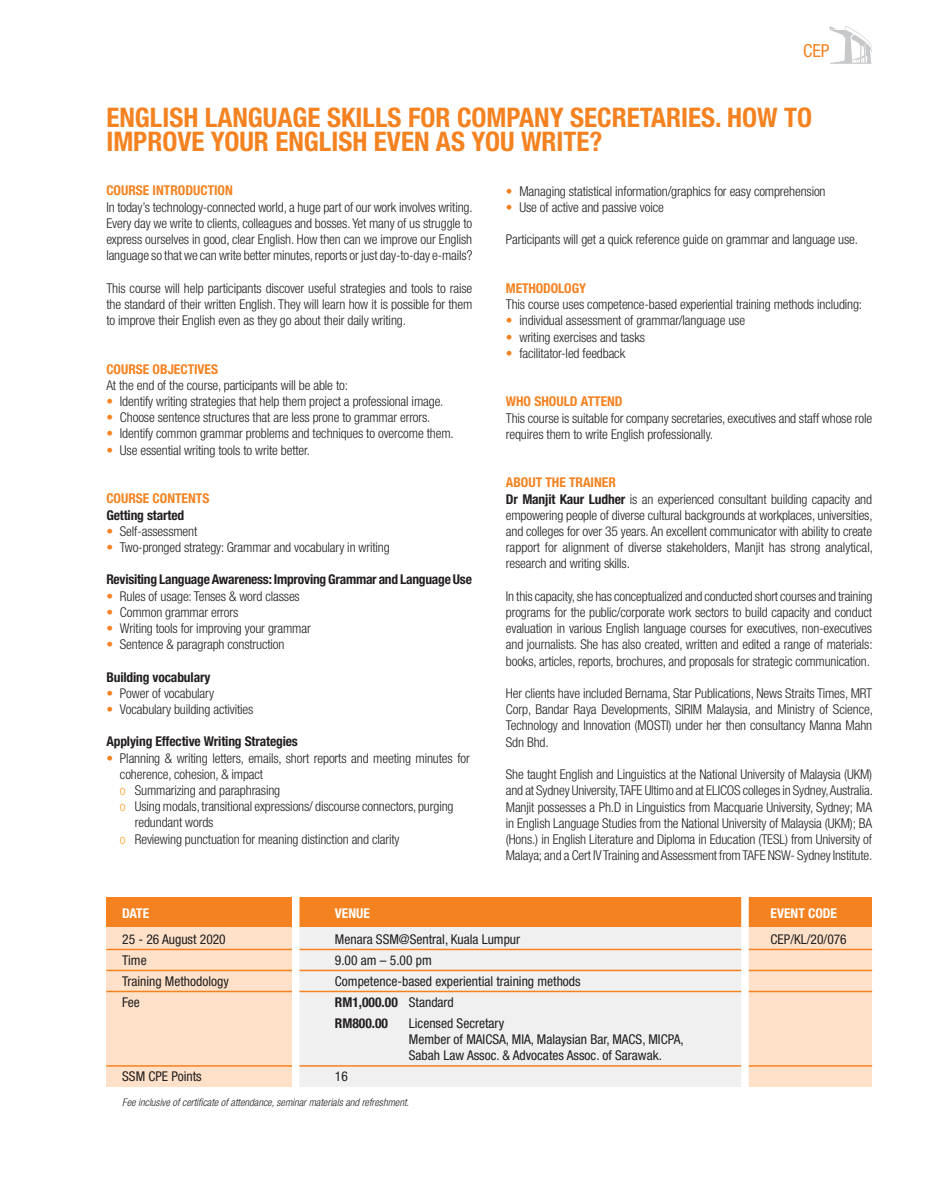
<style>
.page{position:relative;width:936px;height:1191px;background:#fff}
.page>*{position:absolute;margin:0;border:0;box-sizing:border-box;transform-origin:0 0}
.Body_9pt{font:700 condensed 27px/24px "Helvetica Neue";color:#f58220}
.t1{font:condensed 18px "Helvetica Neue";color:#f58220}
.Body_9pt-2{font:300 condensed 13.5px/16.2px "Helvetica Neue";letter-spacing:-.01em;color:#231f20;text-align:justify}
.Body_9pt-3{font:condensed 13.5px "Helvetica Neue";color:#231f20}
.Body_9pt-4{font:700 condensed 13.5px "Helvetica Neue";letter-spacing:-.01em;color:#231f20}
.Body_9pt-5{font:700 condensed 13.5px "Helvetica Neue";color:#f58220}
.Body_9pt-6{font:700 condensed 13.5px "Helvetica Neue";color:#fff}
.Body_9pt-7{font:italic 300 condensed 10.5px "Helvetica Neue";color:#231f20}
.s1{color:#f58220}
.s2{color:#f9a536}
.s3{font-weight:700}
.s4{font-weight:400}
</style>
<div class="page">
<svg style="left:829px;top:26px;width:43px;height:38px"></svg>
<div style="left:106px;top:912px;width:190px;height:175px;background:#fee1c8"></div>
<div style="left:296px;top:912px;width:449px;height:175px;background:#f0f0f1"></div>
<div style="left:745px;top:912px;width:127px;height:175px;background:#fee1c8"></div>
<div style="left:106px;top:897px;width:766px;height:30px;background:#f58220"></div>
<hr style="left:106px;top:948px;width:766px;height:2px;background:#f58220">
<hr style="left:106px;top:969px;width:766px;height:2px;background:#f58220">
<hr style="left:106px;top:990px;width:766px;height:2px;background:#f58220">
<hr style="left:106px;top:1065px;width:766px;height:1px;background:#f58220">
<div style="left:741px;top:891px;width:7px;height:204px;background:#fff"></div>
<div style="left:292px;top:891px;width:7px;height:204px;background:#fff"></div>
<h2 class="t1" style="left:803px;top:40px;width:28px">CEP</h2>
<p class="Body_9pt" style="left:106px;top:105px;width:707px">ENGLISH LANGUAGE SKILLS FOR COMPANY SECRETARIES. HOW TO<br>IMPROVE YOUR ENGLISH EVEN AS YOU WRITE?</p>
<p class="Body_9pt-5" style="left:106px;top:182px;width:128px">COURSE INTRODUCTION</p>
<p class="Body_9pt-2" style="left:106px;top:199px;width:368px">In today’s technology-connected world, a huge part of our work involves writing.<br>Every day we write to clients, colleagues and bosses. Yet many of us struggle to express ourselves in good, clear English. How then can we improve our English language so that we can write better minutes, reports or just day-to-day e-mails?</p>
<p class="Body_9pt-2" style="left:106px;top:280px;width:367px">This course will help participants discover useful strategies and tools to raise the standard of their written English. They will learn how it is possible for them to improve their English even as they go about their daily writing.</p>
<p class="Body_9pt-5" style="left:106px;top:361px;width:113px">COURSE OBJECTIVES</p>
<p class="Body_9pt-2" style="left:106px;top:377px;width:243px">At the end of the course, participants will be able to:</p>
<p class="Body_9pt-2" style="left:106px;top:393px;width:338px"><span class="s1">•</span> Identify writing strategies that help them project a professional image.</p>
<p class="Body_9pt-2" style="left:106px;top:409px;width:325px"><span class="s1">•</span> Choose sentence structures that are less prone to grammar errors.</p>
<p class="Body_9pt-2" style="left:106px;top:425px;width:349px"><span class="s1">•</span> Identify common grammar problems and techniques to overcome them.</p>
<p class="Body_9pt-2" style="left:106px;top:442px;width:205px"><span class="s1">•</span> Use essential writing tools to write better.</p>
<p class="Body_9pt-5" style="left:106px;top:490px;width:104px">COURSE CONTENTS</p>
<p class="Body_9pt-4" style="left:106px;top:506px;width:79px">Getting started</p>
<p class="Body_9pt-2" style="left:106px;top:523px;width:92px"><span class="s1">•</span> Self-assessment</p>
<p class="Body_9pt-2" style="left:106px;top:539px;width:285px"><span class="s1">•</span> Two-pronged strategy: Grammar and vocabulary in writing</p>
<p class="Body_9pt-4" style="left:106px;top:571px;width:367px">Revisiting Language Awareness: Improving Grammar and Language Use</p>
<p class="Body_9pt-2" style="left:106px;top:587px;width:195px"><span class="s1">•</span> Rules of usage: Tenses &amp; word classes</p>
<p class="Body_9pt-2" style="left:106px;top:604px;width:134px"><span class="s1">•</span> Common grammar errors</p>
<p class="Body_9pt-2" style="left:106px;top:620px;width:206px"><span class="s1">•</span> Writing tools for improving your grammar</p>
<p class="Body_9pt-2" style="left:106px;top:636px;width:180px"><span class="s1">•</span> Sentence &amp; paragraph construction</p>
<p class="Body_9pt-4" style="left:106px;top:668px;width:106px">Building vocabulary</p>
<p class="Body_9pt-2" style="left:106px;top:685px;width:109px"><span class="s1">•</span> Power of vocabulary</p>
<p class="Body_9pt-2" style="left:106px;top:701px;width:149px"><span class="s1">•</span> Vocabulary building activities</p>
<p class="Body_9pt-4" style="left:106px;top:733px;width:193px">Applying Effective Writing Strategies</p>
<p class="Body_9pt-2" style="left:120px;top:749px;width:351px;text-indent:-14px"><span class="s1">•</span> Planning &amp; writing letters, emails, short reports and meeting minutes for coherence, cohesion, &amp; impact</p>
<p class="Body_9pt-2" style="left:120px;top:782px;width:162px"><span class="s2">o</span> Summarizing and paraphrasing</p>
<p class="Body_9pt-2" style="left:135px;top:798px;width:320px;text-indent:-15px"><span class="s2">o</span> Using modals, transitional expressions/ discourse connectors, purging redundant words</p>
<p class="Body_9pt-2" style="left:120px;top:830px;width:281px"><span class="s2">o</span> Reviewing punctuation for meaning distinction and clarity</p>
<p class="Body_9pt-2" style="left:506px;top:183px;width:321px"><span class="s1">•</span> Managing statistical information/graphics for easy comprehension</p>
<p class="Body_9pt-2" style="left:506px;top:199px;width:159px"><span class="s1">•</span> Use of active and passive voice</p>
<p class="Body_9pt-2" style="left:506px;top:231px;width:353px">Participants will get a quick reference guide on grammar and language use.</p>
<p class="Body_9pt-5" style="left:506px;top:280px;width:82px">METHODOLOGY</p>
<p class="Body_9pt-2" style="left:506px;top:296px;width:358px">This course uses competence-based experiential training methods including:</p>
<p class="Body_9pt-2" style="left:506px;top:312px;width:241px"><span class="s1">•</span> individual assessment of grammar/language use</p>
<p class="Body_9pt-2" style="left:506px;top:328px;width:140px"><span class="s1">•</span> writing exercises and tasks</p>
<p class="Body_9pt-2" style="left:506px;top:345px;width:121px"><span class="s1">•</span> facilitator-led feedback</p>
<p class="Body_9pt-5" style="left:506px;top:393px;width:118px">WHO SHOULD ATTEND</p>
<p class="Body_9pt-2" style="left:506px;top:409px;width:368px">This course is suitable for company secretaries, executives and staff whose role requires them to write English professionally.</p>
<p class="Body_9pt-5" style="left:506px;top:474px;width:111px">ABOUT THE TRAINER</p>
<p class="Body_9pt-2" style="left:506px;top:490px;width:368px"><span class="s3">Dr Manjit Kaur Ludher</span> is an experienced consultant building capacity and empowering people of diverse cultural backgrounds at workplaces, universities, and colleges for over 35 years. An excellent communicator with ability to create rapport for alignment of diverse stakeholders, Manjit has strong analytical, research and writing skills.</p>
<p class="Body_9pt-2" style="left:506px;top:588px;width:368px">In this capacity, she has conceptualized and conducted short courses and training programs for the public/corporate work sectors to build capacity and conduct evaluation in various English language courses for executives, non-executives and journalists. She has also created, written and edited a range of materials: books, articles, reports, brochures, and proposals for strategic communication.</p>
<p class="Body_9pt-2" style="left:506px;top:685px;width:368px">Her clients have included Bernama, Star Publications, News Straits Times, MRT Corp, Bandar Raya Developments, SIRIM Malaysia, and Ministry of Science, Technology and Innovation (MOSTI) under her then consultancy Manna Mahn Sdn Bhd.</p>
<p class="Body_9pt-2" style="left:506px;top:766px;width:368px">She taught English and Linguistics at the National University of Malaysia (UKM) and at Sydney University, TAFE Ultimo and at ELICOS colleges in Sydney, Australia.</p>
<p class="Body_9pt-2" style="left:506px;top:798px;width:368px">Manjit possesses a Ph.D in Linguistics from Macquarie University, Sydney; MA in English Language Studies from the National University of Malaysia (UKM); BA (Hons.) in English Literature and Diploma in Education (TESL) from University of Malaya; and a Cert IV Training and Assessment from TAFE NSW- Sydney Institute.</p>
<p class="Body_9pt-6" style="left:122px;top:905px;width:29px">DATE</p>
<p class="Body_9pt-6" style="left:335px;top:905px;width:37px">VENUE</p>
<p class="Body_9pt-6" style="left:770px;top:905px;width:68px">EVENT CODE</p>
<p class="Body_9pt-3" style="left:122px;top:931px;width:105px">25 - 26 August 2020</p>
<p class="Body_9pt-3" style="left:335px;top:931px;width:187px">Menara SSM@Sentral, Kuala Lumpur</p>
<p class="Body_9pt-3" style="left:770px;top:931px;width:78px">CEP/KL/20/076</p>
<p class="Body_9pt-3" style="left:122px;top:952px;width:26px">Time</p>
<p class="Body_9pt-3" style="left:335px;top:952px;width:98px">9.00 am – 5.00 pm</p>
<p class="Body_9pt-3" style="left:122px;top:973px;width:108px">Training Methodology</p>
<p class="Body_9pt-3" style="left:335px;top:973px;width:247px">Competence-based experiential training methods</p>
<p class="Body_9pt-3" style="left:122px;top:994px;width:19px">Fee</p>
<p class="Body_9pt-4" style="left:335px;top:993px;width:120px">RM1,000.00 <span class="s4">Standard</span></p>
<p class="Body_9pt-4" style="left:335px;top:1014px;width:55px">RM800.00</p>
<p class="Body_9pt-3" style="left:409px;top:1015px;width:97px">Licensed Secretary</p>
<p class="Body_9pt-3" style="left:409px;top:1031px;width:276px">Member of MAICSA, MIA, Malaysian Bar, MACS, MICPA,</p>
<p class="Body_9pt-3" style="left:409px;top:1047px;width:254px">Sabah Law Assoc. &amp; Advocates Assoc. of Sarawak.</p>
<p class="Body_9pt-3" style="left:122px;top:1068px;width:81px">SSM CPE Points</p>
<p class="Body_9pt-3" style="left:335px;top:1068px;width:14px">16</p>
<p class="Body_9pt-7" style="left:122px;top:1096px;width:288px">Fee inclusive of certificate of attendance, seminar materials and refreshment.</p>
</div>
